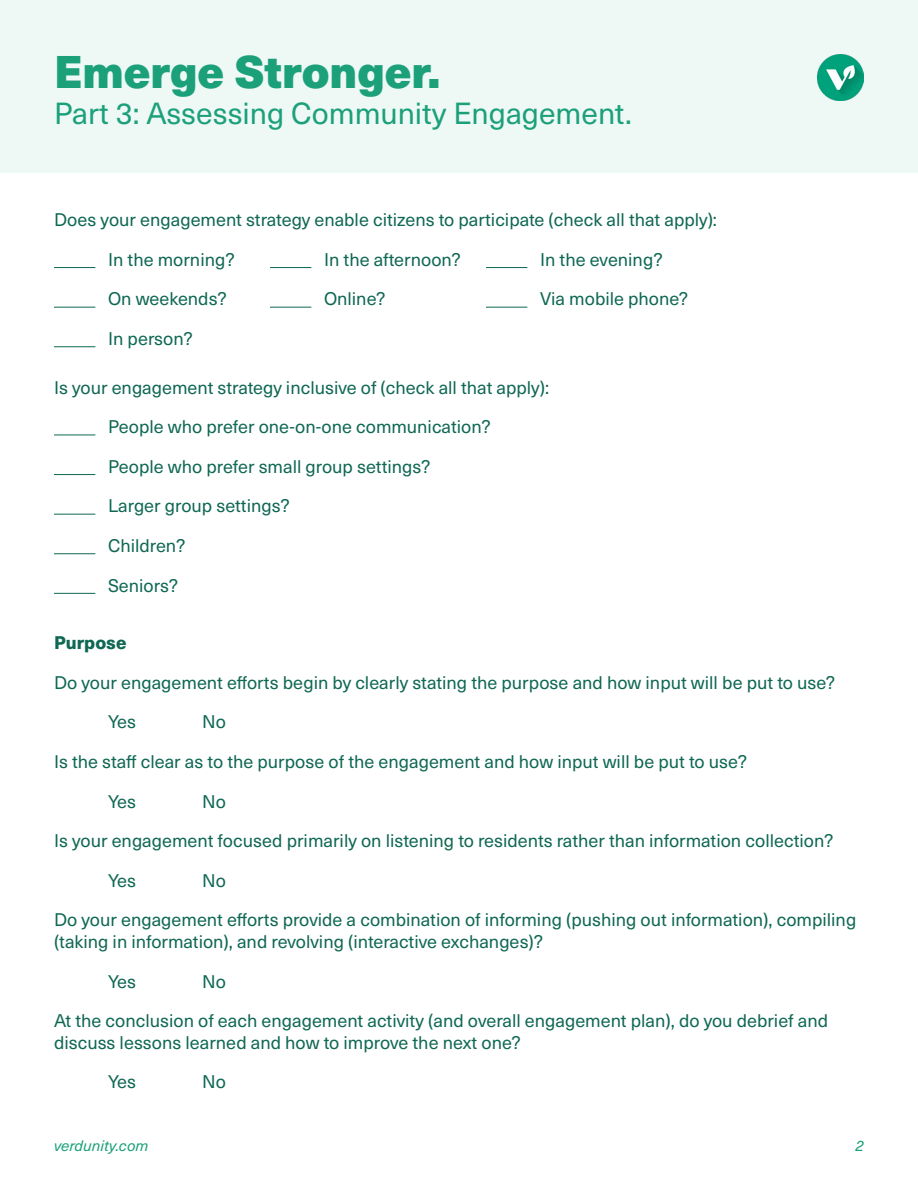
<style>
.page{position:relative;width:918px;height:1188px;background:#fff}
.page>*{position:absolute;margin:0;border:0;box-sizing:border-box;transform-origin:0 0}
.t1{font:900 45px "Neue Haas Unica W1 G";color:#1ba07a}
.t2{font:30px "Neue Haas Unica W1 G";color:#1ba07a}
.t3{font:18px/21.6px "Neue Haas Unica W1 G";color:#0f6853}
.t4{font:800 18px "Neue Haas Unica W1 G";color:#0f6853}
.t5{font:italic 15px "Neue Haas Unica W1 G";color:#1ba07a}
</style>
<div class="page">
<div style="left:0;top:0;width:918px;height:173px;background:#eef8f5"></div>
<img style="left:817px;top:54px;width:47px;height:47px">
<hr style="left:54px;top:267px;width:41px;height:1px;background:#0f6853">
<hr style="left:270px;top:267px;width:41px;height:1px;background:#0f6853">
<hr style="left:486px;top:267px;width:41px;height:1px;background:#0f6853">
<hr style="left:54px;top:307px;width:41px;height:1px;background:#0f6853">
<hr style="left:270px;top:307px;width:41px;height:1px;background:#0f6853">
<hr style="left:486px;top:307px;width:41px;height:1px;background:#0f6853">
<hr style="left:54px;top:346px;width:41px;height:1px;background:#0f6853">
<hr style="left:54px;top:435px;width:41px;height:1px;background:#0f6853">
<hr style="left:54px;top:474px;width:41px;height:1px;background:#0f6853">
<hr style="left:54px;top:514px;width:41px;height:1px;background:#0f6853">
<hr style="left:54px;top:553px;width:41px;height:1px;background:#0f6853">
<hr style="left:54px;top:593px;width:41px;height:1px;background:#0f6853">
<h1 class="t1" style="left:54px;top:37px;width:388px">Emerge Stronger.</h1>
<h2 class="t2" style="left:54px;top:92px;width:579px">Part 3: Assessing Community Engagement.</h2>
<p class="t3" style="left:54px;top:208px;width:665px">Does your engagement strategy enable citizens to participate (check all that apply):</p>
<p class="t3" style="left:108px;top:248px;width:128px">In the morning?</p>
<p class="t3" style="left:324px;top:248px;width:138px">In the afternoon?</p>
<p class="t3" style="left:540px;top:248px;width:124px">In the evening?</p>
<p class="t3" style="left:108px;top:287px;width:120px">On weekends?</p>
<p class="t3" style="left:324px;top:287px;width:63px">Online?</p>
<p class="t3" style="left:540px;top:287px;width:150px">Via mobile phone?</p>
<p class="t3" style="left:108px;top:327px;width:86px">In person?</p>
<p class="t3" style="left:54px;top:375px;width:497px">Is your engagement strategy inclusive of (check all that apply):</p>
<p class="t3" style="left:108px;top:415px;width:384px">People who prefer one-on-one communication?</p>
<p class="t3" style="left:108px;top:455px;width:324px">People who prefer small group settings?</p>
<p class="t3" style="left:108px;top:494px;width:183px">Larger group settings?</p>
<p class="t3" style="left:108px;top:534px;width:79px">Children?</p>
<p class="t3" style="left:108px;top:573px;width:72px">Seniors?</p>
<p class="t4" style="left:54px;top:629px;width:74px">Purpose</p>
<p class="t3" style="left:54px;top:671px;width:783px">Do your engagement efforts begin by clearly stating the purpose and how input will be put to use?</p>
<p class="t3" style="left:108px;top:710px;width:30px">Yes</p>
<p class="t3" style="left:202px;top:710px;width:25px">No</p>
<p class="t3" style="left:54px;top:750px;width:694px">Is the staff clear as to the purpose of the engagement and how input will be put to use?</p>
<p class="t3" style="left:108px;top:789px;width:30px">Yes</p>
<p class="t3" style="left:202px;top:789px;width:25px">No</p>
<p class="t3" style="left:54px;top:829px;width:781px">Is your engagement focused primarily on listening to residents rather than information collection?</p>
<p class="t3" style="left:108px;top:869px;width:30px">Yes</p>
<p class="t3" style="left:202px;top:869px;width:25px">No</p>
<p class="t3" style="left:54px;top:908px;width:804px">Do your engagement efforts provide a combination of informing (pushing out information), compiling (taking in information), and revolving (interactive exchanges)?</p>
<p class="t3" style="left:108px;top:969px;width:30px">Yes</p>
<p class="t3" style="left:202px;top:969px;width:25px">No</p>
<p class="t3" style="left:54px;top:1009px;width:776px">At the conclusion of each engagement activity (and overall engagement plan), do you debrief and discuss lessons learned and how to improve the next one?</p>
<p class="t3" style="left:108px;top:1070px;width:30px">Yes</p>
<p class="t3" style="left:202px;top:1070px;width:25px">No</p>
<p class="t5" style="left:54px;top:1135px;width:96px">verdunity.com</p>
<p class="t5" style="left:856px;top:1135px;width:10px">2</p>
</div>
